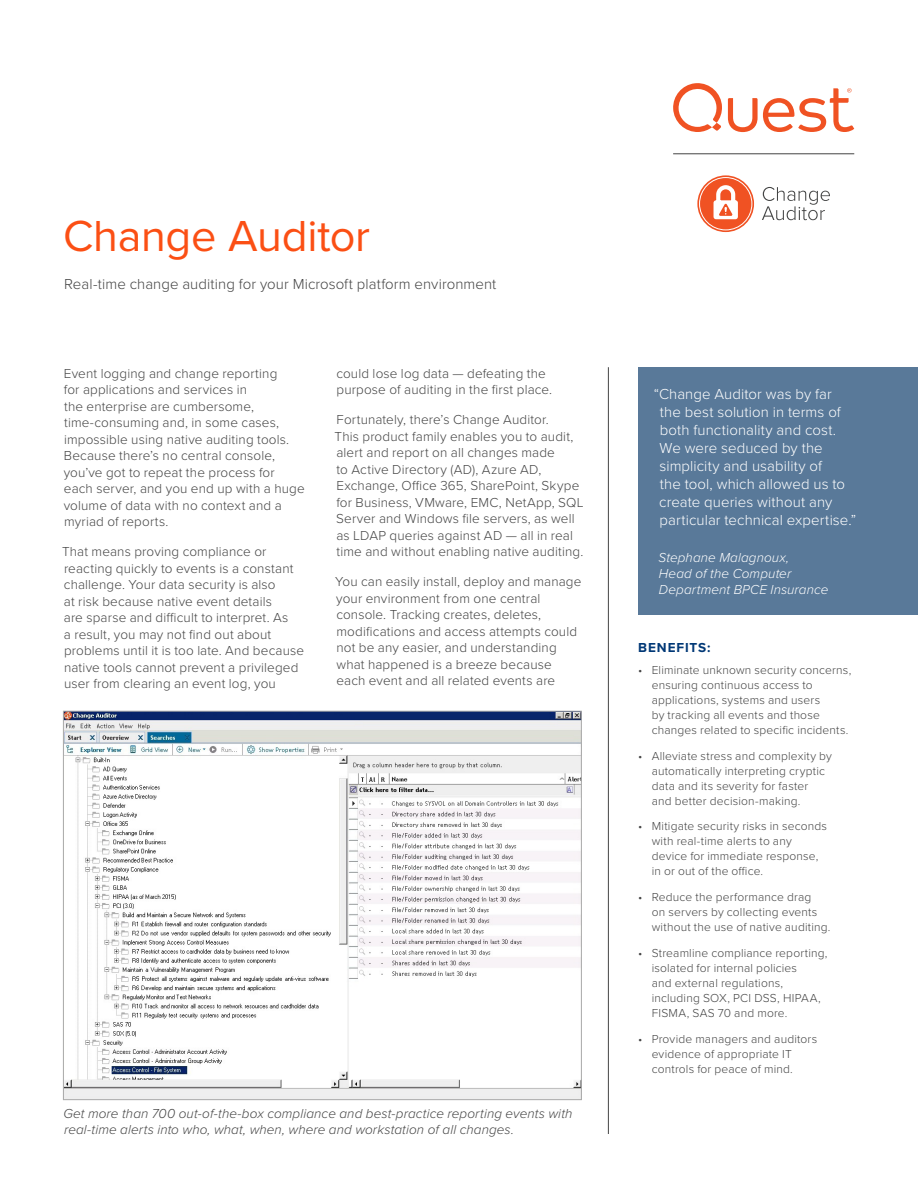
<style>
.page{position:relative;width:918px;height:1188px;background:#fff}
.page>*{position:absolute;margin:0;border:0;box-sizing:border-box;transform-origin:0 0}
.t1{font:45px "Proxima Nova";letter-spacing:-.005em;color:#fb4f14}
.t2{font:300 15px/18px "Proxima Nova";letter-spacing:.005em;color:#fff}
.t3{font:300 15px "Proxima Nova";letter-spacing:.005em;color:#444}
.t4{font:300 13.5px/16.5px "Proxima Nova";letter-spacing:.01em;color:#444}
.t5{font:italic 300 13.5px/16.5px "Proxima Nova";letter-spacing:.005em;color:#444}
.t6{font:italic 300 13.5px/16.2px "Proxima Nova";letter-spacing:.01em;color:#fff}
.t7{font:700 13.5px "Proxima Nova";letter-spacing:.07em;color:#003876}
.t8{font:300 12px/15px "Proxima Nova";letter-spacing:.015em;color:#444}
</style>
<div class="page">
<svg style="left:728px;top:88px;width:126px;height:44px"></svg>
<svg style="left:673px;top:83px;width:49px;height:49px"></svg>
<hr style="left:608px;top:367px;width:1px;height:767px;background:#444">
<div style="left:638px;top:367px;width:280px;height:247px;background:#597999"></div>
<img style="left:65px;top:713px;width:515px;height:385px">
<hr style="left:673px;top:154px;width:181px;height:1px;background:#444">
<svg style="left:762px;top:187px;width:68px;height:33px"></svg>
<svg style="left:697px;top:175px;width:57px;height:57px;background:#f1643a"></svg>
<div style="left:699px;top:177px;width:53px;height:53px;border:1px solid #fff;border-radius:50%"></div>
<svg style="left:714px;top:185px;width:24px;height:34px"></svg>
<h1 class="t1" style="left:63px;top:202px;width:308px">Change Auditor</h1>
<p class="t3" style="left:64px;top:273px;width:434px">Real-time change auditing for your Microsoft platform environment</p>
<p class="t4" style="left:64px;top:365px;width:243px">Event logging and change reporting<br>for applications and services in<br>the enterprise are cumbersome, time-consuming and, in some cases, impossible using native auditing tools.<br>Because there’s no central console, you’ve got to repeat the process for each server, and you end up with a huge volume of data with no context and a myriad of reports.</p>
<p class="t4" style="left:62px;top:543px;width:244px">That means proving compliance or reacting quickly to events is a constant challenge. Your data security is also<br>at risk because native event details<br>are sparse and difficult to interpret. As<br>a result, you may not find out about problems until it is too late. And because native tools cannot prevent a privileged user from clearing an event log, you</p>
<p class="t4" style="left:336px;top:364px;width:217px">could lose log data — defeating the purpose of auditing in the first place.</p>
<p class="t4" style="left:335px;top:411px;width:251px">Fortunately, there’s Change Auditor.<br>This product family enables you to audit, alert and report on all changes made<br>to Active Directory (AD), Azure AD, Exchange, Office 365, SharePoint, Skype for Business, VMware, EMC, NetApp, SQL Server and Windows file servers, as well as LDAP queries against AD — all in real time and without enabling native auditing.</p>
<p class="t4" style="left:335px;top:573px;width:248px">You can easily install, deploy and manage your environment from one central console. Tracking creates, deletes, modifications and access attempts could not be any easier, and understanding what happened is a breeze because each event and all related events are</p>
<p class="t5" style="left:63px;top:1104px;width:511px">Get more than 700 out-of-the-box compliance and best-practice reporting events with real-time alerts into who, what, when, where and workstation of all changes.</p>
<p class="t2" style="left:659px;top:385px;width:199px;text-indent:-6px">“Change Auditor was by far the best solution in terms of both functionality and cost.<br>We were seduced by the simplicity and usability of<br>the tool, which allowed us to create queries without any particular technical expertise.”</p>
<p class="t6" style="left:659px;top:549px;width:171px">Stephane Malagnoux,<br>Head of the Computer<br>Department BPCE Insurance</p>
<p class="t7" style="left:638px;top:637px;width:74px">BENEFITS:</p>
<p class="t8" style="left:652px;top:662px;width:201px;text-indent:-14px">• Eliminate unknown security concerns, ensuring continuous access to applications, systems and users<br>by tracking all events and those changes related to specific incidents.</p>
<p class="t8" style="left:652px;top:748px;width:182px;text-indent:-14px">• Alleviate stress and complexity by automatically interpreting cryptic data and its severity for faster<br>and better decision-making.</p>
<p class="t8" style="left:652px;top:818px;width:177px;text-indent:-14px">• Mitigate security risks in seconds with real-time alerts to any device for immediate response, in or out of the office.</p>
<p class="t8" style="left:652px;top:889px;width:180px;text-indent:-14px">• Reduce the performance drag<br>on servers by collecting events without the use of native auditing.</p>
<p class="t8" style="left:652px;top:945px;width:177px;text-indent:-14px">• Streamline compliance reporting, isolated for internal policies<br>and external regulations, including SOX, PCI DSS, HIPAA,<br>FISMA, SAS 70 and more.</p>
<p class="t8" style="left:652px;top:1031px;width:167px;text-indent:-14px">• Provide managers and auditors evidence of appropriate IT controls for peace of mind.</p>
</div>
